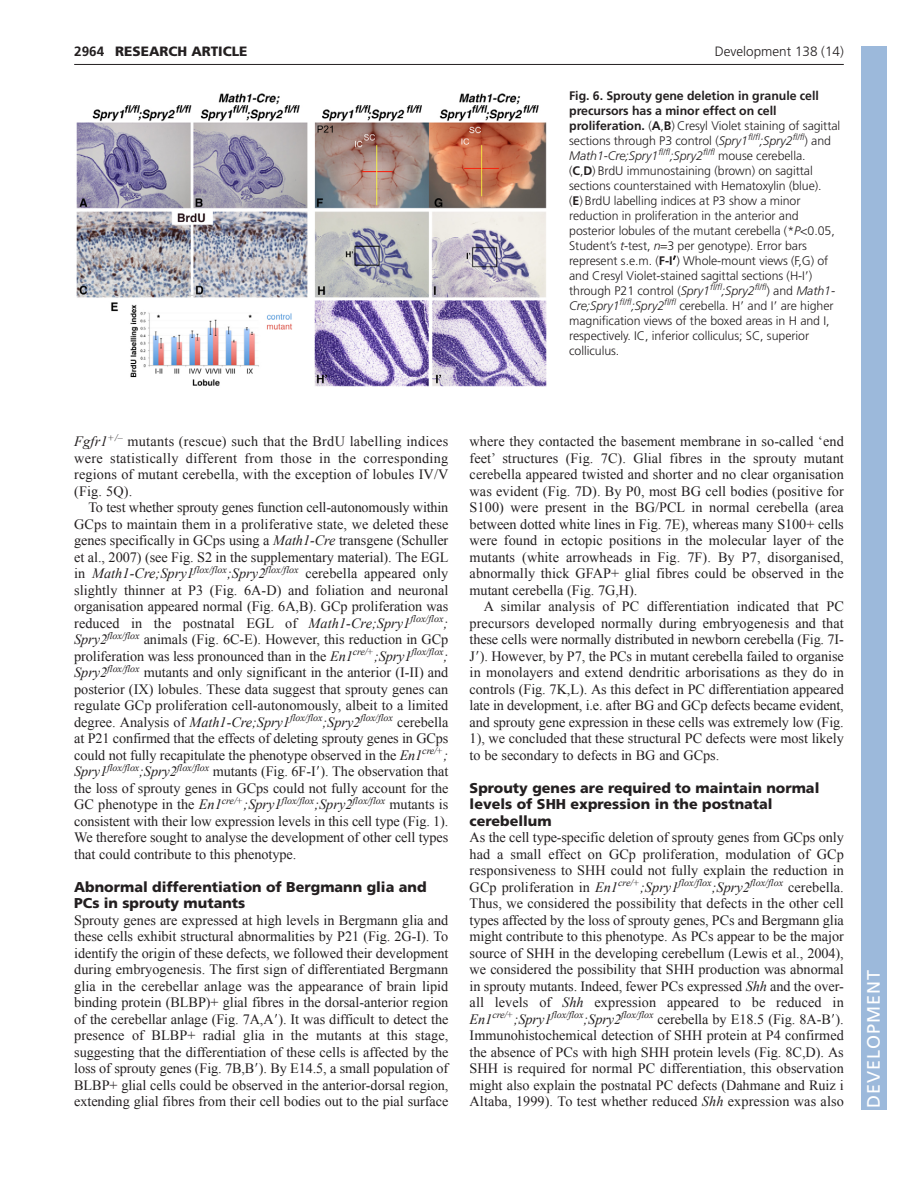
<style>
.page{position:relative;width:918px;height:1188px;background:#fff}
.page>*{position:absolute;margin:0;border:0;box-sizing:border-box;transform-origin:0 0}
.t1{font:18px "Frutiger LT Std";letter-spacing:.055em;color:#fff}
.t2{font:14.25px/16.5px "Times New Roman";letter-spacing:-.005em;color:#231f20;text-align:justify}
.t3{font:900 14.25px/16.5px "Frutiger LT Std";color:#231f20}
.t4{font:300 13.5px "Frutiger LT Std";color:#231f20}
.t5{font:900 13.5px "Frutiger LT Std";color:#231f20}
.t6{font:700 13.5px "Frutiger LT Std";color:#231f20}
.t7{font:300 12.3px/15px "Frutiger LT Std";letter-spacing:-.005em;color:#231f20}
.s1{font-weight:700}
.s2{font-style:italic}
.s3{font-family:"Mathematical Pi One";font-weight:400}
.s4{font-family:"Mathematical Pi One"}
</style>
<div class="page">
<hr style="left:74px;top:64px;width:770px;height:1px;background:#231f20">
<img style="left:76px;top:93px;width:471px;height:294px">
<div style="left:861px;top:46px;width:25px;height:1064px;background:#9cb9db"></div>
<p class="t6" style="left:74px;top:46px;width:32px">2964</p>
<p class="t5" style="left:115px;top:46px;width:134px">RESEARCH ARTICLE</p>
<p class="t4" style="left:715px;top:46px;width:131px">Development 138 (14)</p>
<p class="t7" style="left:569px;top:89px;width:273px"><span class="s1">Fig. 6. Sprouty gene deletion in granule cell precursors has a minor effect on cell proliferation.</span> (<span class="s1">A</span>,<span class="s1">B</span>) Cresyl Violet staining of sagittal sections through P3 control (<span class="s2">Spry1</span><sup>fl/fl</sup><span class="s2">;Spry2</span><sup>fl/fl</sup>) and <span class="s2">Math1-Cre;Spry1</span><sup>fl/fl</sup><span class="s2">;Spry2</span><sup>fl/fl</sup> mouse cerebella.<br>(<span class="s1">C</span>,<span class="s1">D</span>) BrdU immunostaining (brown) on sagittal sections counterstained with Hematoxylin (blue).<br>(<span class="s1">E</span>) BrdU labelling indices at P3 show a minor reduction in proliferation in the anterior and posterior lobules of the mutant cerebella (*<span class="s2">P</span>&lt;0.05, Student’s <span class="s2">t</span>-test, <span class="s2">n</span> 3 per genotype). Error bars represent s.e.m. (<span class="s1">F-I</span><span class="s3">-</span>) Whole-mount views (F,G) of and Cresyl Violet-stained sagittal sections (H-I<span class="s3">-</span>) through P21 control (<span class="s2">Spry1</span><sup>fl/fl</sup><span class="s2">;Spry2</span><sup>fl/fl</sup>) and <span class="s2">Math1- Cre;Spry1</span><sup>fl/fl</sup><span class="s2">;Spry2</span><sup>fl/fl</sup> cerebella. H<span class="s3">-</span> and I<span class="s3">-</span> are higher magnification views of the boxed areas in H and I, respectively. IC, inferior colliculus; SC, superior colliculus.</p>
<p class="t2" style="left:74px;top:433px;width:376px"><span class="s2">Fgfr1</span><sup>+/–</sup> mutants (rescue) such that the BrdU labelling indices were statistically different from those in the corresponding regions of mutant cerebella, with the exception of lobules IV/V (Fig. 5Q).</p>
<p class="t2" style="left:74px;top:499px;width:376px;text-indent:14px">To test whether sprouty genes function cell-autonomously within GCps to maintain them in a proliferative state, we deleted these genes specifically in GCps using a <span class="s2">Math1-Cre</span> transgene (Schuller et al., 2007) (see Fig. S2 in the supplementary material). The EGL in <span class="s2">Math1-Cre;Spry1</span><sup>flox/flox</sup><span class="s2">;Spry2</span><sup>flox/flox</sup> cerebella appeared only slightly thinner at P3 (Fig. 6A-D) and foliation and neuronal organisation appeared normal (Fig. 6A,B). GCp proliferation was reduced in the postnatal EGL of <span class="s2">Math1-Cre;Spry1</span><sup>flox/flox</sup><span class="s2">; Spry2</span><sup>flox/flox</sup> animals (Fig. 6C-E). However, this reduction in GCp proliferation was less pronounced than in the <span class="s2">En1</span><sup>cre/+</sup><span class="s2">;Spry1</span><sup>flox/flox</sup><span class="s2">; Spry2</span><sup>flox/flox</sup> mutants and only significant in the anterior (I-II) and posterior (IX) lobules. These data suggest that sprouty genes can regulate GCp proliferation cell-autonomously, albeit to a limited degree. Analysis of <span class="s2">Math1-Cre;Spry1</span><sup>flox/flox</sup><span class="s2">;Spry2</span><sup>flox/flox</sup> cerebella at P21 confirmed that the effects of deleting sprouty genes in GCps could not fully recapitulate the phenotype observed in the <span class="s2">En1</span><sup>cre/+</sup><span class="s2">; Spry1</span><sup>flox/flox</sup><span class="s2">;Spry2</span><sup>flox/flox</sup> mutants (Fig. 6F-I<span class="s4">-</span>). The observation that the loss of sprouty genes in GCps could not fully account for the GC phenotype in the <span class="s2">En1</span><sup>cre/+</sup><span class="s2">;Spry1</span><sup>flox/flox</sup><span class="s2">;Spry2</span><sup>flox/flox</sup> mutants is consistent with their low expression levels in this cell type (Fig. 1).<br>We therefore sought to analyse the development of other cell types that could contribute to this phenotype.</p>
<p class="t3" style="left:74px;top:880px;width:354px">Abnormal differentiation of Bergmann glia and<br>PCs in sprouty mutants</p>
<p class="t2" style="left:74px;top:912px;width:376px">Sprouty genes are expressed at high levels in Bergmann glia and these cells exhibit structural abnormalities by P21 (Fig. 2G-I). To identify the origin of these defects, we followed their development during embryogenesis. The first sign of differentiated Bergmann glia in the cerebellar anlage was the appearance of brain lipid binding protein (BLBP)+ glial fibres in the dorsal-anterior region of the cerebellar anlage (Fig. 7A,A<span class="s4">-</span>). It was difficult to detect the presence of BLBP+ radial glia in the mutants at this stage, suggesting that the differentiation of these cells is affected by the loss of sprouty genes (Fig. 7B,B<span class="s4">-</span>). By E14.5, a small population of BLBP+ glial cells could be observed in the anterior-dorsal region, extending glial fibres from their cell bodies out to the pial surface</p>
<p class="t2" style="left:470px;top:433px;width:376px">where they contacted the basement membrane in so-called ‘end feet’ structures (Fig. 7C). Glial fibres in the sprouty mutant cerebella appeared twisted and shorter and no clear organisation was evident (Fig. 7D). By P0, most BG cell bodies (positive for S100) were present in the BG/PCL in normal cerebella (area between dotted white lines in Fig. 7E), whereas many S100+ cells were found in ectopic positions in the molecular layer of the mutants (white arrowheads in Fig. 7F). By P7, disorganised, abnormally thick GFAP+ glial fibres could be observed in the mutant cerebella (Fig. 7G,H).</p>
<p class="t2" style="left:470px;top:598px;width:376px;text-indent:14px">A similar analysis of PC differentiation indicated that PC precursors developed normally during embryogenesis and that these cells were normally distributed in newborn cerebella (Fig. 7I-J<span class="s4">-</span>). However, by P7, the PCs in mutant cerebella failed to organise in monolayers and extend dendritic arborisations as they do in controls (Fig. 7K,L). As this defect in PC differentiation appeared late in development, i.e. after BG and GCp defects became evident, and sprouty gene expression in these cells was extremely low (Fig.<br>1), we concluded that these structural PC defects were most likely to be secondary to defects in BG and GCps.</p>
<p class="t3" style="left:470px;top:781px;width:351px">Sprouty genes are required to maintain normal levels of SHH expression in the postnatal cerebellum</p>
<p class="t2" style="left:470px;top:829px;width:376px">As the cell type-specific deletion of sprouty genes from GCps only had a small effect on GCp proliferation, modulation of GCp responsiveness to SHH could not fully explain the reduction in GCp proliferation in <span class="s2">En1</span><sup>cre/+</sup><span class="s2">;Spry1</span><sup>flox/flox</sup><span class="s2">;Spry2</span><sup>flox/flox</sup> cerebella.<br>Thus, we considered the possibility that defects in the other cell types affected by the loss of sprouty genes, PCs and Bergmann glia might contribute to this phenotype. As PCs appear to be the major source of SHH in the developing cerebellum (Lewis et al., 2004), we considered the possibility that SHH production was abnormal in sprouty mutants. Indeed, fewer PCs expressed <span class="s2">Shh</span> and the over&shy;all levels of <span class="s2">Shh</span> expression appeared to be reduced in <span class="s2">En1</span><sup>cre/+</sup><span class="s2">;Spry1</span><sup>flox/flox</sup><span class="s2">;Spry2</span><sup>flox/flox</sup> cerebella by E18.5 (Fig. 8A-B<span class="s4">-</span>).<br>Immunohistochemical detection of SHH protein at P4 confirmed the absence of PCs with high SHH protein levels (Fig. 8C,D). As SHH is required for normal PC differentiation, this observation might also explain the postnatal PC defects (Dahmane and Ruiz i Altaba, 1999). To test whether reduced <span class="s2">Shh</span> expression was also</p>
<p class="t1" style="left:863px;top:1108px;width:140px;rotate:-90deg">DEVELOPMENT</p>
</div>
